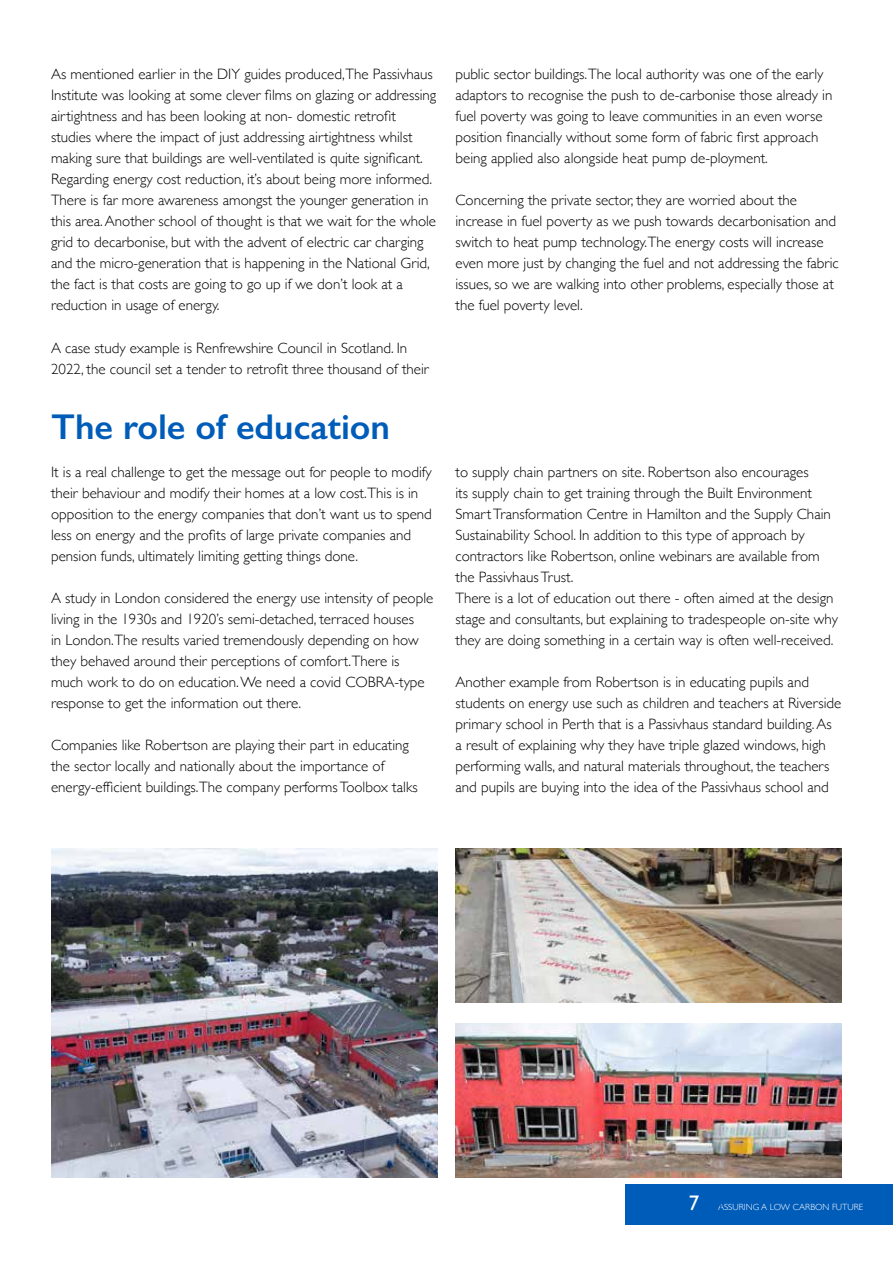
<style>
.page{position:relative;width:893px;height:1263px;background:#fff}
.page>*{position:absolute;margin:0;border:0;box-sizing:border-box;transform-origin:0 0}
.t1{font:600 36px "Gill Sans";color:#005cb9}
.t2{font:21px "Gill Sans";color:#fff}
.t3{font:300 15px/21px "Gill Sans";color:#000}
.t4{font:300 9px "Gill Sans";color:#fff}
</style>
<div class="page">
<div style="left:626px;top:1184px;width:267px;height:41px;background:#005cb9"></div>
<img style="left:51px;top:848px;width:386px;height:330px">
<img style="left:455px;top:848px;width:387px;height:155px">
<img style="left:455px;top:1023px;width:387px;height:155px">
<p class="t3" style="left:51px;top:63px;width:387px">As mentioned earlier in the DIY guides produced,The Passivhaus Institute was looking at some clever films on glazing or addressing airtightness and has been looking at non- domestic retrofit studies where the impact of just addressing airtightness whilst making sure that buildings are well-ventilated is quite significant.<br>Regarding energy cost reduction, it’s about being more informed.<br>There is far more awareness amongst the younger generation in this area. Another school of thought is that we wait for the whole grid to decarbonise, but with the advent of electric car charging and the micro-generation that is happening in the National Grid, the fact is that costs are going to go up if we don’t look at a reduction in usage of energy.</p>
<p class="t3" style="left:51px;top:336px;width:379px">A case study example is Renfrewshire Council in Scotland. In<br>2022, the council set a tender to retrofit three thousand of their</p>
<h1 class="t1" style="left:51px;top:405px;width:341px">The role of education</h1>
<p class="t3" style="left:51px;top:461px;width:382px">It is a real challenge to get the message out for people to modify their behaviour and modify their homes at a low cost.This is in opposition to the energy companies that don’t want us to spend less on energy and the profits of large private companies and pension funds, ultimately limiting getting things done.</p>
<p class="t3" style="left:51px;top:587px;width:384px">A study in London considered the energy use intensity of people living in the 1930s and 1920’s semi-detached, terraced houses<br>in London.The results varied tremendously depending on how they behaved around their perceptions of comfort.There is much work to do on education. We need a covid COBRA-type response to get the information out there.</p>
<p class="t3" style="left:51px;top:734px;width:368px">Companies like Robertson are playing their part in educating the sector locally and nationally about the importance of energy-efficient buildings.The company performs Toolbox talks</p>
<p class="t3" style="left:455px;top:63px;width:378px">public sector buildings.The local authority was one of the early adaptors to recognise the push to de-carbonise those already in fuel poverty was going to leave communities in an even worse position financially without some form of fabric first approach being applied also alongside heat pump de-ployment.</p>
<p class="t3" style="left:455px;top:189px;width:385px">Concerning the private sector, they are worried about the increase in fuel poverty as we push towards decarbonisation and switch to heat pump technology.The energy costs will increase even more just by changing the fuel and not addressing the fabric issues, so we are walking into other problems, especially those at the fuel poverty level.</p>
<p class="t3" style="left:455px;top:461px;width:384px">to supply chain partners on site. Robertson also encourages<br>its supply chain to get training through the Built Environment Smart Transformation Centre in Hamilton and the Supply Chain Sustainability School. In addition to this type of approach by contractors like Robertson, online webinars are available from the Passivhaus Trust.<br>There is a lot of education out there - often aimed at the design stage and consultants, but explaining to tradespeople on-site why they are doing something in a certain way is often well-received.</p>
<p class="t3" style="left:455px;top:671px;width:387px">Another example from Robertson is in educating pupils and students on energy use such as children and teachers at Riverside primary school in Perth that is a Passivhaus standard building. As a result of explaining why they have triple glazed windows, high performing walls, and natural materials throughout, the teachers and pupils are buying into the idea of the Passivhaus school and</p>
<h2 class="t2" style="left:689px;top:1190px;width:12px">7</h2>
<p class="t4" style="left:718px;top:1199px;width:147px">ASSURING A LOW CARBON FUTURE</p>
</div>
